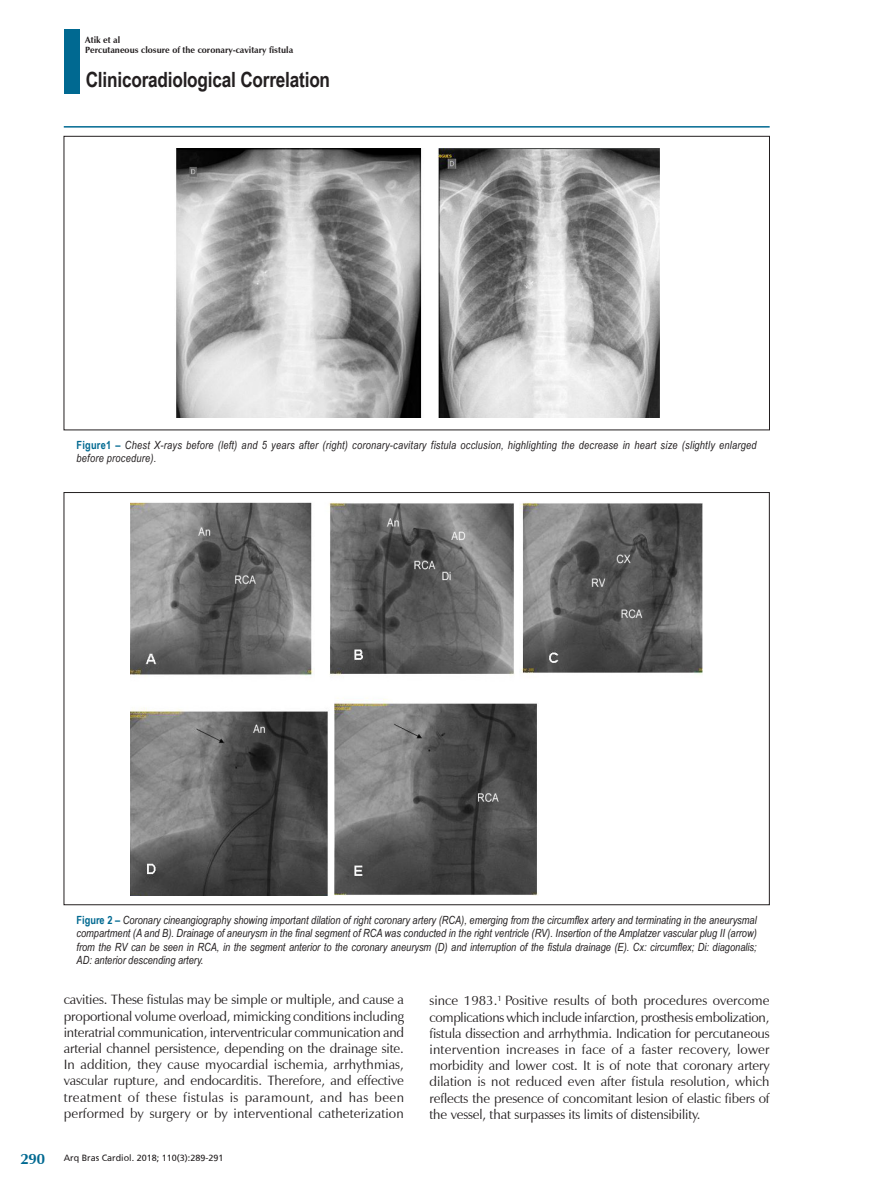
<style>
.page{position:relative;width:893px;height:1191px;background:#fff}
.page>*{position:absolute;margin:0;border:0;box-sizing:border-box;transform-origin:0 0}
.t1{font:700 21px "Arial Narrow";letter-spacing:-.01em;color:#231f20}
.t2{font:700 15px "Zapf Humanist 601 BT";color:#006991}
._01-TEXTO_BASICO{font:13.5px/16.2px "Zapf Humanist 601 BT";color:#231f20;text-align:justify}
._05_LEGENDA_TABELA{font:italic 11.25px/13.5px "Arial Narrow";letter-spacing:.02em;color:#231f20}
.t3{font:700 9px "Zapf Humanist 601 BT";color:#231f20}
.t4{font:9px "Frutiger";color:#231f20}
.s1{font-weight:700;font-style:normal;color:#006991}
</style>
<div class="page">
<hr style="left:64px;top:126px;width:706px;height:2px;background:#006991">
<div style="left:64px;top:29px;width:16px;height:65px;background:#006991"></div>
<img style="left:176px;top:148px;width:483px;height:270px">
<img style="left:131px;top:502px;width:572px;height:393px">
<p class="t3" style="left:85px;top:34px;width:36px">Atik et al</p>
<p class="t3" style="left:85px;top:45px;width:209px">Percutaneous closure of the coronary-cavitary fistula</p>
<h1 class="t1" style="left:86px;top:64px;width:246px">Clinicoradiological Correlation</h1>
<p class="_05_LEGENDA_TABELA" style="left:77px;top:438px;width:682px"><span class="s1">Figure1 –</span> Chest X-rays before (left) and 5 years after (right) coronary-cavitary fistula occlusion, highlighting the decrease in heart size (slightly enlarged before procedure).</p>
<p class="t2" style="left:20px;top:1149px;width:26px">290</p>
<p class="_05_LEGENDA_TABELA" style="left:77px;top:913px;width:682px;text-align:justify"><span class="s1">Figure 2 –</span> Coronary cineangiography showing important dilation of right coronary artery (RCA), emerging from the circumflex artery and terminating in the aneurysmal compartment (A and B). Drainage of aneurysm in the final segment of RCA was conducted in the right ventricle (RV). Insertion of the Amplatzer vascular plug II (arrow) from the RV can be seen in RCA, in the segment anterior to the coronary aneurysm (D) and interruption of the fistula drainage (E). Cx: circumflex; Di: diagonalis; AD: anterior descending artery.</p>
<p class="_01-TEXTO_BASICO" style="left:64px;top:991px;width:342px">cavities. These fistulas may be simple or multiple, and cause a proportional volume overload, mimicking conditions including interatrial communication, interventricular communication and arterial channel persistence, depending on the drainage site.<br>In addition, they cause myocardial ischemia, arrhythmias, vascular rupture, and endocarditis. Therefore, and effective treatment of these fistulas is paramount, and has been performed by surgery or by interventional catheterization</p>
<p class="_01-TEXTO_BASICO" style="left:429px;top:992px;width:342px">since 1983.<sup>1</sup> Positive results of both procedures overcome complications which include infarction, prosthesis embolization, fistula dissection and arrhythmia. Indication for percutaneous intervention increases in face of a faster recovery, lower morbidity and lower cost. It is of note that coronary artery dilation is not reduced even after fistula resolution, which reflects the presence of concomitant lesion of elastic fibers of the vessel, that surpasses its limits of distensibility.</p>
<p class="t4" style="left:64px;top:1153px;width:161px">Arq Bras Cardiol. 2018; 110(3):289-291</p>
</div>
